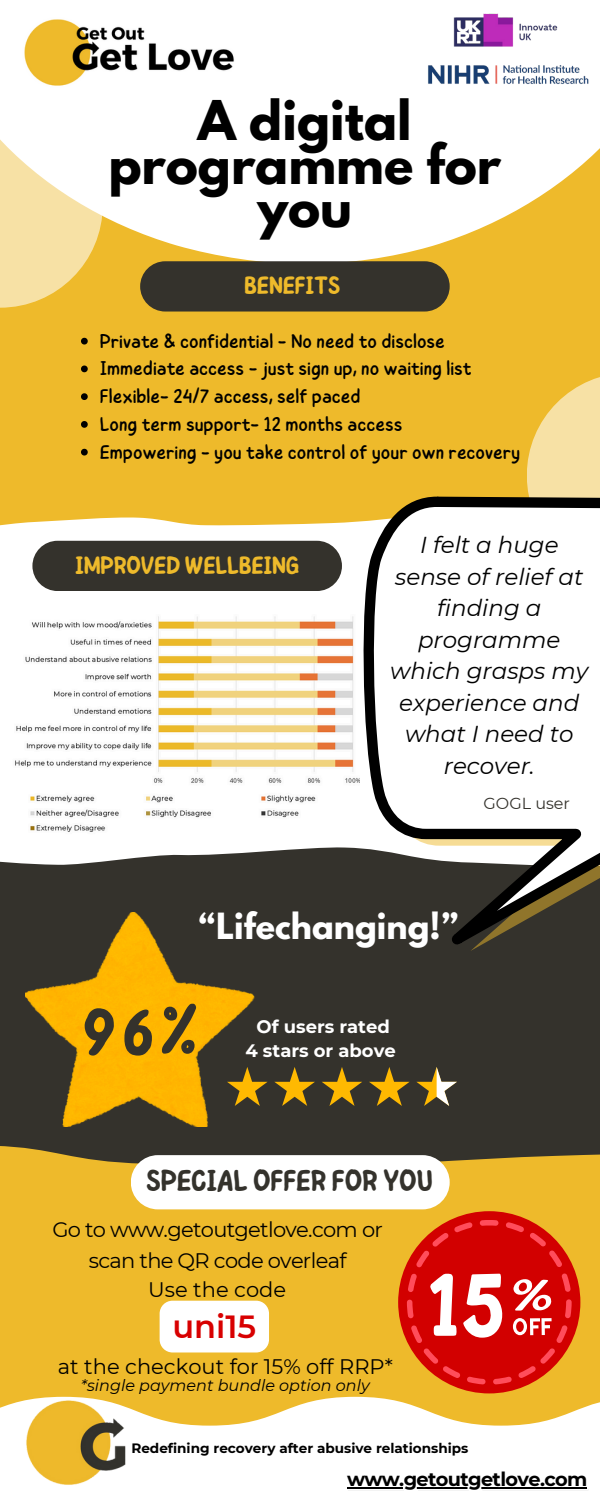
<style>
.page{position:relative;width:600px;height:1500px;background:#fff}
.page>*{position:absolute;margin:0;border:0;box-sizing:border-box;transform-origin:0 0}
.t1{font:600 70px "Childos Arabic";color:#34322c}
.t2{font:700 48.6px/43.6px "League Spartan";color:#000;text-align:center}
.t3{font:700 32px "League Spartan";color:#fff}
.t4{font:600 32px "Montserrat";color:#d80001}
.t5{font:600 30.2px "Childos Arabic";letter-spacing:-.035em;color:#34322c}
.t6{font:600 25.2px "Childos Arabic";letter-spacing:-.035em;color:#eeba2b}
.t7{font:italic 23px/31.5px "Montserrat";color:#000;text-align:center}
.t8{font:21px/30.8px "Montserrat";letter-spacing:-.035em;color:#000;text-align:center}
.t9{font:21px "Montserrat";color:#000}
.t10{font:19.8px "Childos Arabic";color:#000}
.t11{font:700 19.3px "Montserrat";letter-spacing:-.035em;color:#000}
.t12{font:700 18px "Montserrat";color:#fff}
.t13{font:italic 16px "Montserrat";color:#000}
.t14{font:16px "Montserrat";color:#34322c}
.t15{font:700 13.6px "Montserrat";color:#000}
</style>
<div class="page">
<img style="left:0;top:13px;width:600px;height:1478px">
<hr style="left:347px;top:1487px;width:240px;height:2px;background:#000">
<svg style="left:81px;top:338px;width:7px;height:7px"></svg>
<svg style="left:81px;top:366px;width:7px;height:6px"></svg>
<svg style="left:81px;top:393px;width:7px;height:7px"></svg>
<svg style="left:81px;top:421px;width:7px;height:7px"></svg>
<svg style="left:81px;top:449px;width:7px;height:7px"></svg>
<div style="left:160px;top:1301px;width:109px;height:51px;background:#fff;border-radius:13px"></div>
<div style="left:398px;top:1211px;width:182px;height:182px;background:#d20000;border-radius:50%"></div>
<svg style="left:407px;top:1220px;width:165px;height:164px"></svg>
<h6 class="t2" style="left:108px;top:105px;width:394px">A digital programme for you</h6>
<p class="t6" style="left:244px;top:268px;width:98px">BENEFITS</p>
<h4 class="t10" style="left:100px;top:327px;width:347px">Private &amp; confidential - No need to disclose</h4>
<p class="t10" style="left:100px;top:354px;width:373px">Immediate access - just sign up, no waiting list</p>
<h1 class="t10" style="left:100px;top:382px;width:262px">Flexible- 24/7 access, self paced</h1>
<p class="t10" style="left:100px;top:410px;width:304px">Long term support- 12 months access</p>
<p class="t10" style="left:100px;top:438px;width:422px">Empowering - you take control of your own recovery</p>
<p class="t6" style="left:75px;top:547px;width:226px">IMPROVED WELLBEING</p>
<h5 class="t7" style="left:390px;top:529px;width:200px">I felt a huge sense of relief at finding a programme which grasps my experience and what I need to recover.</h5>
<p class="t14" style="left:484px;top:793px;width:88px">GOGL user</p>
<p class="t3" style="left:199px;top:910px;width:261px">“Lifechanging!”</p>
<p class="t1" style="left:82px;top:982px;width:118px">96%</p>
<p class="t12" style="left:257px;top:1015px;width:135px">Of users rated</p>
<p class="t12" style="left:245px;top:1040px;width:152px">4 stars or above</p>
<p class="t5" style="left:146px;top:1159px;width:289px">SPECIAL OFFER FOR YOU</p>
<p class="t8" style="left:52px;top:1214px;width:332px">Go to www.getoutgetlove.com or scan the QR code overleaf</p>
<h3 class="t9" style="left:148px;top:1277px;width:139px">Use the code</h3>
<p class="t4" style="left:172px;top:1307px;width:85px">uni15</p>
<p class="t9" style="left:58px;top:1353px;width:336px">at the checkout for 15% off RRP*</p>
<h4 class="t13" style="left:81px;top:1375px;width:290px">*single payment bundle option only</h4>
<p class="t15" style="left:131px;top:1440px;width:339px">Redefining recovery after abusive relationships</p>
<p class="t11" style="left:347px;top:1467px;width:242px">www.getoutgetlove.com</p>
</div>
